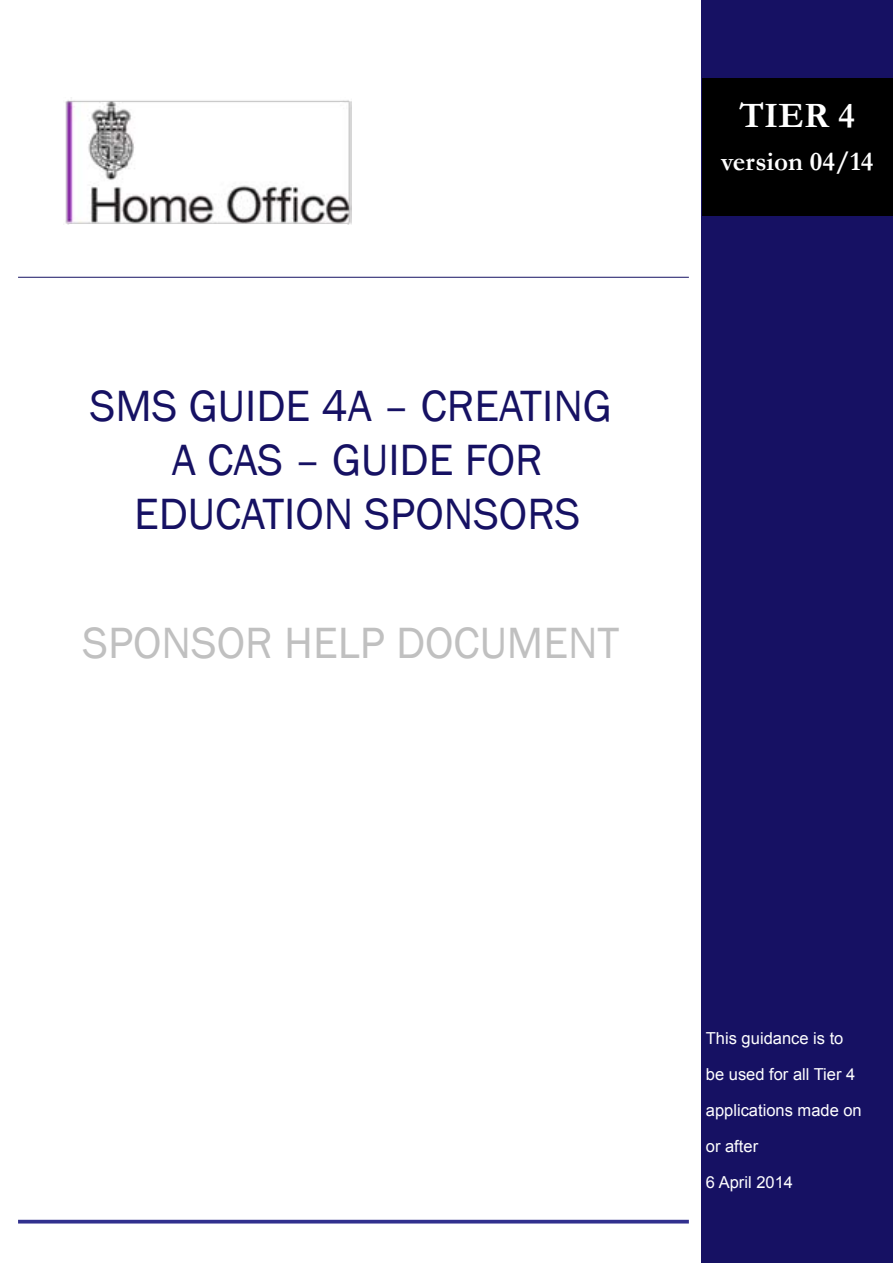
<style>
.page{position:relative;width:893px;height:1263px;background:#fff}
.page>*{position:absolute;margin:0;border:0;box-sizing:border-box;transform-origin:0 0}
.t1{font:45px/54px "Franklin Gothic";color:#161163;text-align:center}
.t2{font:45px "Franklin Gothic";color:#c0c0c0}
.t3{font:700 36px "Garamond";color:#fff}
.t4{font:700 27px "Garamond";color:#fff}
.t5{font:16.5px/36px "Arial";color:#fff}
</style>
<div class="page">
<hr style="left:18px;top:277px;width:671px;height:1px;background:#161163">
<div style="left:702px;top:0;width:191px;height:1263px;background:#161163"></div>
<div style="left:703px;top:78px;width:190px;height:137px;background:#000"></div>
<hr style="left:20px;top:1220px;width:667px;height:3px;background:#31308e">
<img style="left:65px;top:100px;width:286px;height:125px">
<h1 class="t1" style="left:90px;top:380px;width:524px">SMS GUIDE 4A – CREATING<br>A CAS – GUIDE FOR<br>EDUCATION SPONSORS</h1>
<h1 class="t2" style="left:82px;top:615px;width:52px">SPON</h1>
<h1 class="t2" style="left:191px;top:615px;width:378px">SOR HELP DOCUMENT</h1>
<h2 class="t3" style="left:739px;top:91px;width:117px">TIER 4</h2>
<h3 class="t4" style="left:721px;top:143px;width:154px">version 04/14</h3>
<p class="t5" style="left:706px;top:1020px;width:157px">This guidance is to be used for all Tier 4 applications made on or after<br>6 April 2014</p>
</div>
